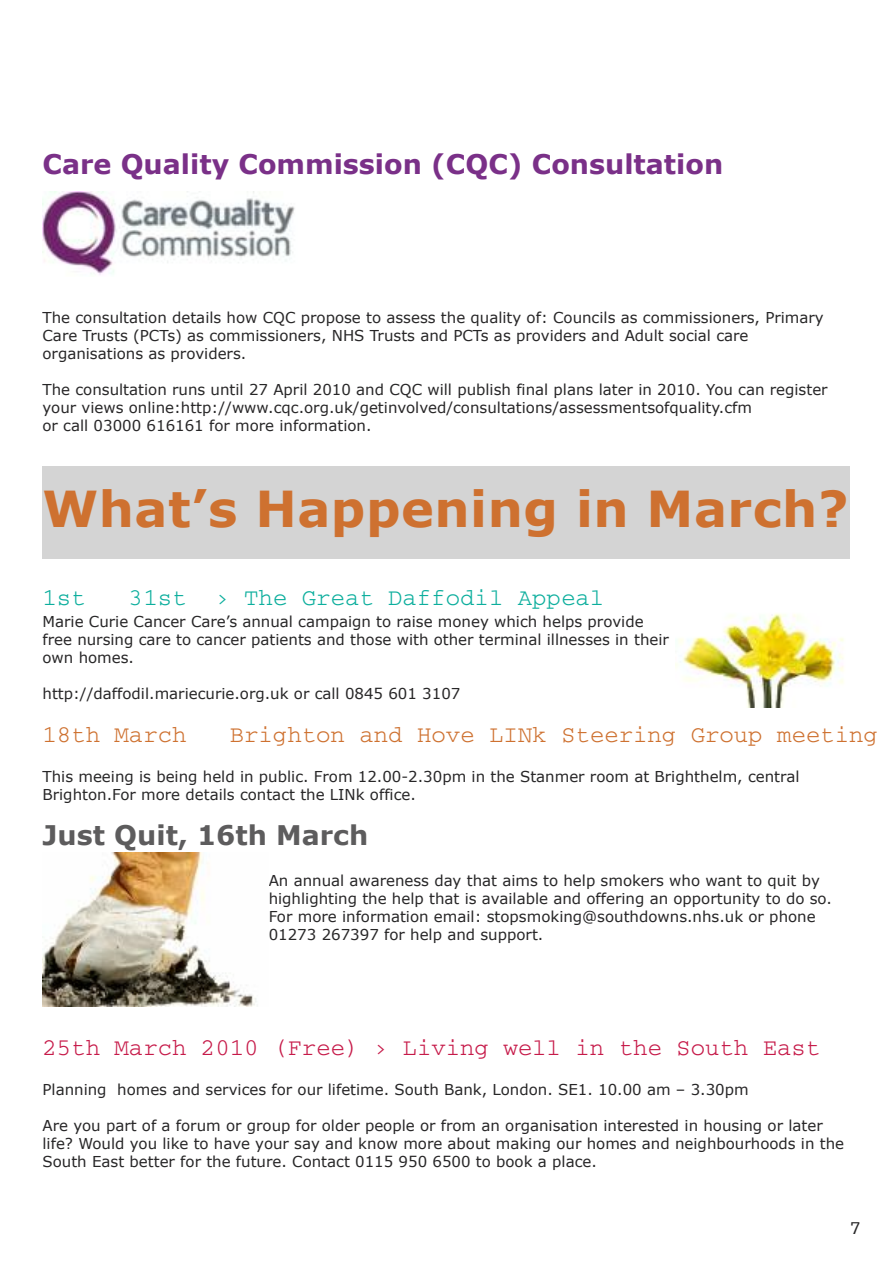
<style>
.page{position:relative;width:893px;height:1263px;background:#fff}
.page>*{position:absolute;margin:0;border:0;box-sizing:border-box;transform-origin:0 0}
.t1{font:700 49.5px "Verdana";letter-spacing:.01em;color:#ce7130}
.t2{font:700 27px "Verdana";color:#7a3088}
.t3{font:700 27px "Verdana";color:#5d5c5d}
.t4{font:24px "Courier";color:#ce7130}
.t5{font:24px "Courier";color:#c61a49}
.t6{font:24px "Courier";color:#0cae9d}
.t7{font:18px "Serifa BT";color:#272627}
.t8{font:15px/18px "Verdana";color:#272627}
</style>
<div class="page">
<img style="left:43px;top:191px;width:252px;height:84px">
<div style="left:43px;top:466px;width:807px;height:93px;background:#d4d4d4"></div>
<img style="left:675px;top:613px;width:169px;height:94px">
<img style="left:43px;top:853px;width:214px;height:153px">
<h2 class="t2" style="left:43px;top:147px;width:682px">Care Quality Commission (CQC) Consultation</h2>
<p class="t8" style="left:43px;top:308px;width:783px">The consultation details how CQC propose to assess the quality of: Councils as commissioners, Primary<br>Care Trusts (PCTs) as commissioners, NHS Trusts and PCTs as providers and Adult social care organisations as providers.</p>
<p class="t8" style="left:43px;top:380px;width:787px">The consultation runs until 27 April 2010 and CQC will publish final plans later in 2010. You can register your views online:http://www.cqc.org.uk/getinvolved/consultations/assessmentsofquality.cfm<br>or call 03000 616161 for more information.</p>
<h1 class="t1" style="left:43px;top:477px;width:808px">What’s Happening in March?</h1>
<h3 class="t6" style="left:43px;top:590px;width:45px">1st</h3>
<h3 class="t6" style="left:129px;top:590px;width:477px">31st › The Great Daffodil Appeal</h3>
<p class="t8" style="left:43px;top:612px;width:628px">Marie Curie Cancer Care’s annual campaign to raise money which helps provide free nursing care to cancer patients and those with other terminal illnesses in their own homes.</p>
<p class="t8" style="left:43px;top:684px;width:419px">http://daffodil.mariecurie.org.uk or call 0845 601 3107</p>
<h3 class="t4" style="left:43px;top:727px;width:146px">18th March</h3>
<h3 class="t4" style="left:230px;top:727px;width:650px">Brighton and Hove LINk Steering Group meeting</h3>
<p class="t8" style="left:43px;top:767px;width:758px">This meeing is being held in public. From 12.00-2.30pm in the Stanmer room at Brighthelm, central<br>Brighton.For more details contact the LINk office.</p>
<h2 class="t3" style="left:43px;top:818px;width:327px">Just Quit, 16th March</h2>
<p class="t8" style="left:269px;top:871px;width:565px">An annual awareness day that aims to help smokers who want to quit by highlighting the help that is available and offering an opportunity to do so.<br>For more information email: stopsmoking@southdowns.nhs.uk or phone 01273 267397 for help and support.</p>
<h3 class="t5" style="left:43px;top:1040px;width:779px">25th March 2010 (Free) › Living well in the South East</h3>
<p class="t8" style="left:43px;top:1080px;width:708px">Planning homes and services for our lifetime. South Bank, London. SE1. 10.00 am – 3.30pm</p>
<p class="t8" style="left:43px;top:1116px;width:803px">Are you part of a forum or group for older people or from an organisation interested in housing or later life? Would you like to have your say and know more about making our homes and neighbourhoods in the<br>South East better for the future. Contact 0115 950 6500 to book a place.</p>
<p class="t7" style="left:850px;top:1217px;width:11px">7</p>
</div>
